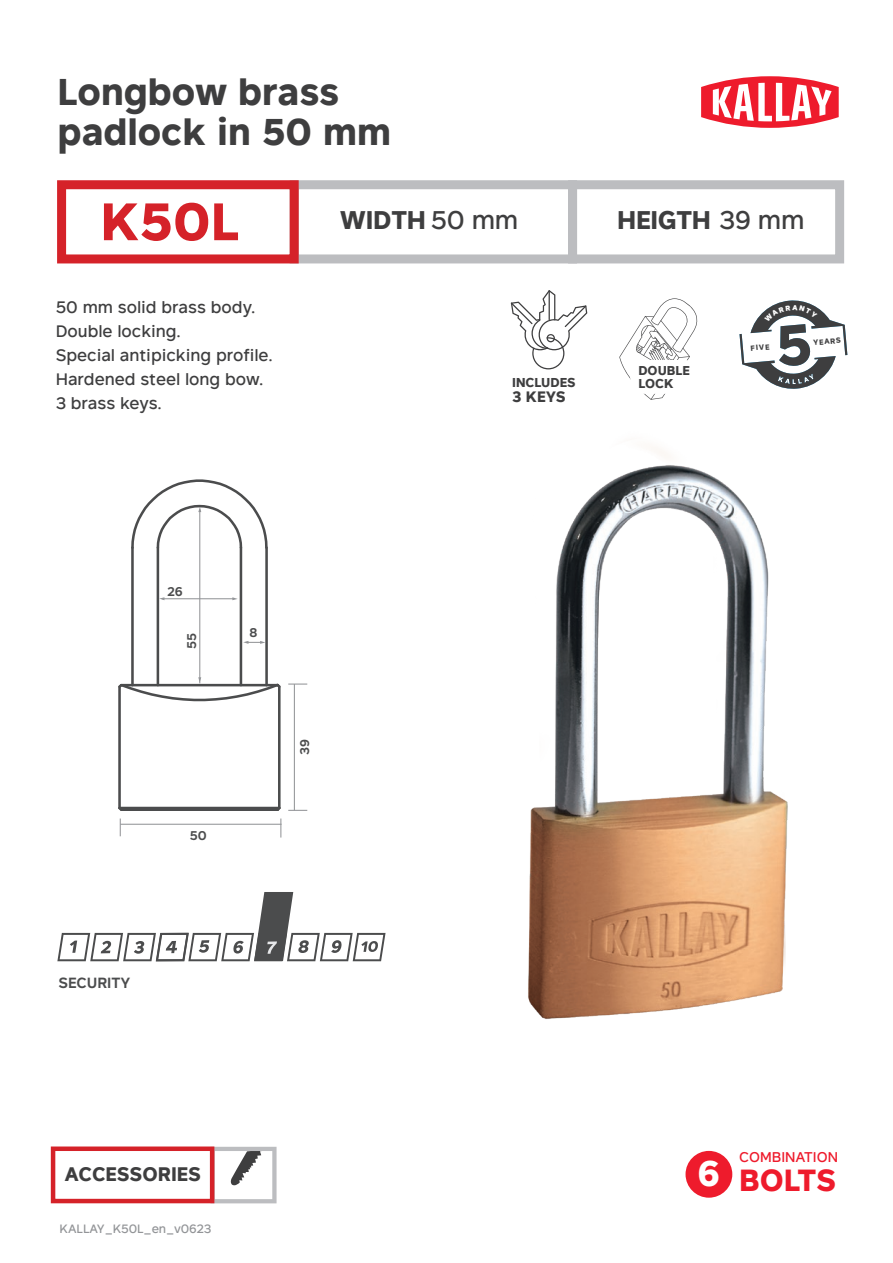
<style>
.page{position:relative;width:893px;height:1263px;background:#fff}
.page>*{position:absolute;margin:0;border:0;box-sizing:border-box;transform-origin:0 0}
.t1{font:700 52.5px "Rutan";color:#d52229}
.t2{font:700 37.05px/40px "Rutan";color:#3e3e3f}
.t3{font:700 30.6px "Rutan";color:#ee1b2c}
.t4{font:700 25.5px "Rutan";letter-spacing:-.01em;color:#3e3e3f}
.t5{font:700 19.5px "Rutan";color:#3e3e3f}
.t6{font:500 16.5px/24px "Rutan";color:#3e3e3f}
.t7{font:700 15px "Rutan";color:#3e3e3f}
.t8{font:600 14.7px "Rutan";color:#4b4c4d}
.t9{font:500 14.1px "Rutan";color:#ee1b2c}
.t10{font:700 12.9px "Rutan";color:#3e3e3f}
.t11{font:700 12.75px/12.8px "Rutan";color:#3e3e3f}
.t12{font:600 12.6px "Rutan";color:#4b4c4d}
.t13{font:500 12px "Rutan";letter-spacing:-.01em;color:#939598}
.t14{font:700 7.5px "Rutan";color:#3e3e3f}
.s1{font-weight:500}
.s2{font-size:35.7px;color:#fff}
</style>
<div class="page">
<svg style="left:214px;top:1147px;width:63px;height:56px"></svg>
<svg style="left:701px;top:76px;width:138px;height:52px"></svg>
<div style="left:51px;top:1146px;width:163px;height:57px;border:4px solid #d52229"></div>
<svg style="left:619px;top:298px;width:78px;height:102px"></svg>
<div style="left:290px;top:180px;width:287px;height:83px;border:9px solid #bcbdc0"></div>
<div style="left:568px;top:180px;width:276px;height:83px;border:9px solid #bcbdc0"></div>
<div style="left:57px;top:180px;width:242px;height:83px;border:9px solid #d52229"></div>
<svg style="left:511px;top:290px;width:76px;height:79px"></svg>
<hr style="left:120px;top:824px;width:162px;height:1px;background:#939598">
<hr style="left:162px;top:598px;width:71px;height:1px;background:#939598">
<svg style="left:232px;top:597px;width:6px;height:3px"></svg>
<svg style="left:243px;top:641px;width:22px;height:3px"></svg>
<hr style="left:294px;top:684px;width:1px;height:126px;background:#939598">
<hr style="left:199px;top:510px;width:1px;height:173px;background:#939598">
<hr style="left:121px;top:808px;width:157px;height:3px;background:#4b4c4d">
<svg style="left:118px;top:806px;width:7px;height:30px"></svg>
<hr style="left:278px;top:687px;width:3px;height:121px;background:#4b4c4d">
<svg style="left:274px;top:804px;width:33px;height:33px"></svg>
<hr style="left:118px;top:687px;width:3px;height:121px;background:#4b4c4d">
<svg style="left:131px;top:479px;width:137px;height:71px"></svg>
<hr style="left:265px;top:548px;width:3px;height:137px;background:#4b4c4d">
<hr style="left:157px;top:548px;width:2px;height:137px;background:#4b4c4d">
<hr style="left:131px;top:548px;width:3px;height:137px;background:#4b4c4d">
<hr style="left:240px;top:548px;width:2px;height:137px;background:#4b4c4d">
<hr style="left:120px;top:807px;width:159px;height:2px;background:#4b4c4d">
<svg style="left:118px;top:677px;width:189px;height:26px"></svg>
<svg style="left:57px;top:892px;width:329px;height:69px"></svg>
<img style="left:528px;top:449px;width:260px;height:570px">
<div style="left:685px;top:1151px;width:47px;height:47px;background:#ee1b2c;border-radius:50%"></div>
<svg style="left:739px;top:300px;width:108px;height:89px"></svg>
<h2 class="t2" style="left:58px;top:70px;width:335px">Longbow brass padlock in 50 mm</h2>
<h1 class="t1" style="left:100px;top:178px;width:142px">K50L</h1>
<h3 class="t4" style="left:340px;top:199px;width:180px">WIDTH <span class="s1">50 mm</span></h3>
<h3 class="t4" style="left:617px;top:199px;width:189px">HEIGTH <span class="s1">39 mm</span></h3>
<p class="t6" style="left:56px;top:294px;width:219px">50 mm solid brass body.<br>Double locking.<br>Special antipicking profile.<br>Hardened steel long bow.<br>3 brass keys.</p>
<p class="t10" style="left:512px;top:372px;width:65px">INCLUDES</p>
<p class="t7" style="left:512px;top:384px;width:55px">3 KEYS</p>
<p class="t11" style="left:638px;top:364px;width:53px">DOUBLE<br>LOCK</p>
<p class="t14" style="left:750px;top:342px;width:21px;rotate:-5deg">FIVE</p>
<p class="t14" style="left:813px;top:337px;width:29px;rotate:-5deg">YEARS</p>
<p class="t12" style="left:167px;top:581px;width:17px">26</p>
<p class="t12" style="left:181px;top:649px;width:18px;rotate:-90deg">55</p>
<p class="t12" style="left:190px;top:825px;width:18px">50</p>
<p class="t12" style="left:250px;top:622px;width:9px">8</p>
<p class="t12" style="left:295px;top:755px;width:17px;rotate:-90deg">39</p>
<p class="t8" style="left:59px;top:970px;width:74px">SECURITY</p>
<p class="t5" style="left:65px;top:1158px;width:138px">ACCESSORIES</p>
<p class="t13" style="left:60px;top:1219px;width:153px">KALLAY_K50L_en_v0623</p>
<p class="t9" style="left:739px;top:1146px;width:100px">COMBINATION</p>
<h3 class="t3" style="left:697px;top:1154px;width:140px"><span class="s2">6</span> BOLTS</h3>
</div>
